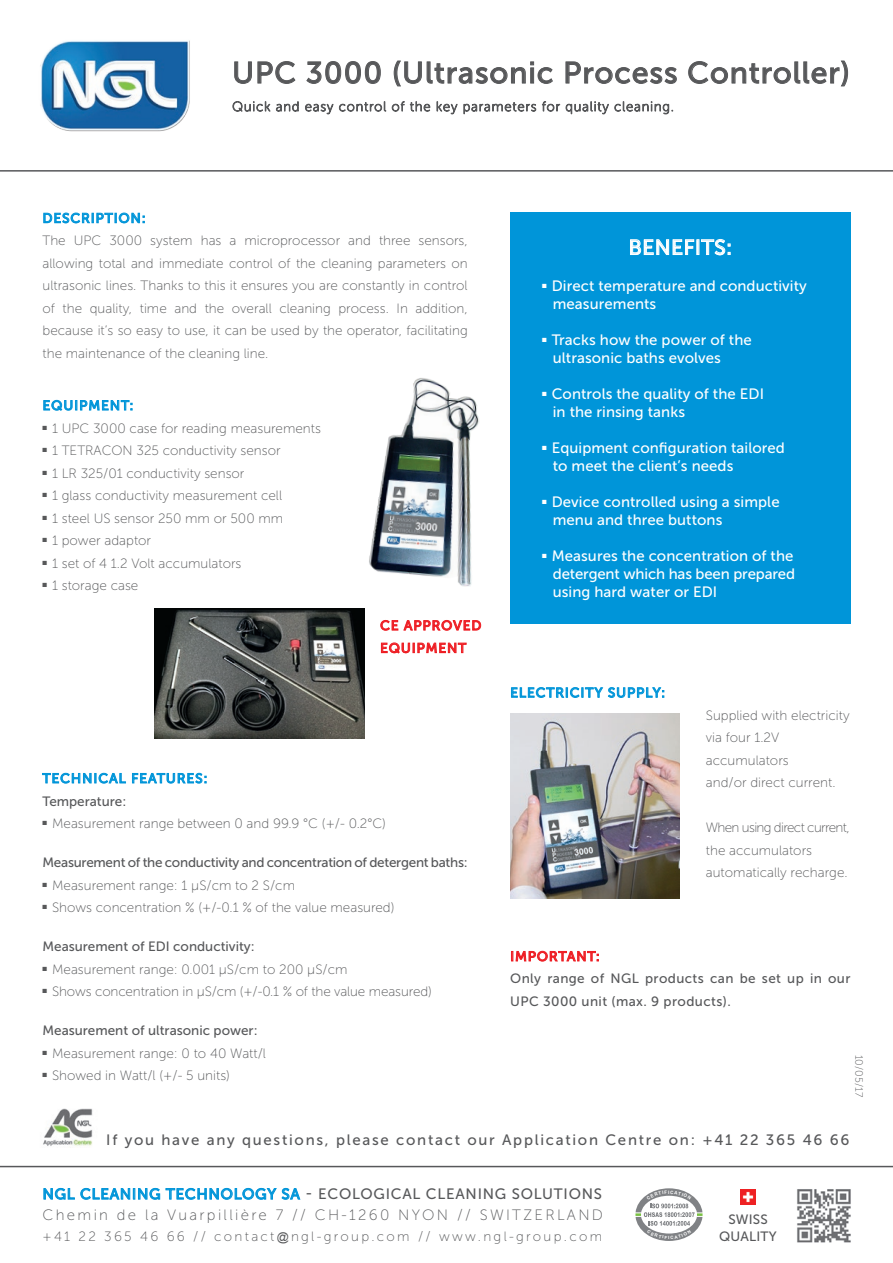
<style>
.page{position:relative;width:893px;height:1263px;background:#fff}
.page>*{position:absolute;margin:0;border:0;box-sizing:border-box;transform-origin:0 0}
.t1{font:30px "Museo Sans 500";letter-spacing:.035em;color:#57585a}
.t2{font:21px "Museo Sans 500";letter-spacing:.02em;color:#fff}
.t3{font:15px/18px "Museo Sans 500";letter-spacing:.005em;color:#fff}
.t4{font:15px "Museo Sans 500";letter-spacing:.115em;color:#57585a}
.t5{font:15px "Museo Sans 500";letter-spacing:.05em;color:#57585a}
.t6{font:15px "Museo Sans 100";letter-spacing:.155em;color:#57585a}
.t7{font:13.5px/22.5px "Museo Sans 100";color:#57585a}
.t8{font:13.5px/16.5px "Museo Sans 500";color:#57585a;text-align:center}
.t9{font:13.5px/22.5px "Museo Sans 500";letter-spacing:.03em;color:#57585a}
.t10{font:13.5px "Museo Sans 500";letter-spacing:-.02em;color:#57585a}
.t11{font:13.5px "Museo Sans 500";letter-spacing:.07em;color:#0095d9}
.t12{font:13.5px "Museo Sans 100";letter-spacing:.17em;color:#57585a}
.t13{font:13.5px/22.5px "Museo Sans 500";letter-spacing:.07em;color:#ee1d23}
.t14{font:10.5px "Museo Sans 100";color:#57585a}
.t15{font:6px "Zapf Dingbats ITC";color:#57585a}
.t16{font:6px "Zapf Dingbats ITC";color:#fff}
.s1{color:#0095d9}
.s2{font-family:"Arial";font-size:12px}
</style>
<div class="page">
<img style="left:43px;top:1108px;width:50px;height:38px">
<img style="left:40px;top:40px;width:150px;height:92px">
<svg style="left:44px;top:1188px;width:116px;height:12px"></svg>
<svg style="left:166px;top:1188px;width:134px;height:12px"></svg>
<img style="left:797px;top:1189px;width:54px;height:54px">
<img style="left:740px;top:1189px;width:16px;height:16px">
<hr style="left:0;top:170px;width:893px;height:2px;background:#57585a">
<hr style="left:0;top:1166px;width:893px;height:1px;background:#57585a">
<div style="left:510px;top:213px;width:340px;height:411px;background:#0095d9"></div>
<svg style="left:234px;top:61px;width:62px;height:23px"></svg>
<svg style="left:306px;top:61px;width:75px;height:23px"></svg>
<svg style="left:393px;top:60px;width:160px;height:27px"></svg>
<svg style="left:565px;top:61px;width:112px;height:23px"></svg>
<svg style="left:688px;top:60px;width:160px;height:27px"></svg>
<svg style="left:511px;top:687px;width:153px;height:11px"></svg>
<svg style="left:43px;top:399px;width:90px;height:12px"></svg>
<svg style="left:42px;top:772px;width:84px;height:12px"></svg>
<svg style="left:132px;top:772px;width:75px;height:12px"></svg>
<svg style="left:630px;top:239px;width:64px;height:16px"></svg>
<svg style="left:701px;top:239px;width:30px;height:17px"></svg>
<svg style="left:380px;top:620px;width:101px;height:11px"></svg>
<svg style="left:381px;top:642px;width:86px;height:12px"></svg>
<svg style="left:232px;top:101px;width:67px;height:11px"></svg>
<svg style="left:305px;top:101px;width:368px;height:14px"></svg>
<svg style="left:43px;top:212px;width:102px;height:12px"></svg>
<img style="left:369px;top:378px;width:103px;height:209px">
<img style="left:510px;top:714px;width:169px;height:184px">
<img style="left:154px;top:608px;width:211px;height:130px">
<svg style="left:511px;top:950px;width:88px;height:12px"></svg>
<svg style="left:635px;top:1188px;width:67px;height:53px"></svg>
<h1 class="t1" style="left:232px;top:56px;width:619px">UPC 3000 (Ultrasonic Process Controller)</h1>
<p class="t11" style="left:43px;top:211px;width:105px">DESCRIPTION:</p>
<p class="t7" style="left:43px;top:229px;width:427px;text-align:justify">The UPC 3000 system has a microprocessor and three sensors, allowing total and immediate control of the cleaning parameters on ultrasonic lines. Thanks to this it ensures you are constantly in control of the quality, time and the overall cleaning process. In addition, because it’s so easy to use, it can be used by the operator, facilitating the maintenance of the cleaning line.</p>
<p class="t11" style="left:43px;top:398px;width:92px">EQUIPMENT:</p>
<p class="t15" style="left:43px;top:425px;width:6px">■</p>
<p class="t7" style="left:52px;top:417px;width:270px">1 UPC 3000 case for reading measurements</p>
<p class="t15" style="left:43px;top:447px;width:6px">■</p>
<p class="t7" style="left:52px;top:439px;width:230px">1 TETRACON 325 conductivity sensor</p>
<p class="t15" style="left:43px;top:470px;width:6px">■</p>
<p class="t7" style="left:52px;top:462px;width:194px">1 LR 325/01 conductivity sensor</p>
<p class="t15" style="left:43px;top:492px;width:6px">■</p>
<p class="t7" style="left:52px;top:484px;width:232px">1 glass conductivity measurement cell</p>
<p class="t15" style="left:43px;top:515px;width:6px">■</p>
<p class="t7" style="left:52px;top:507px;width:233px">1 steel US sensor 250 mm or 500 mm</p>
<p class="t15" style="left:43px;top:537px;width:6px">■</p>
<p class="t7" style="left:52px;top:529px;width:101px">1 power adaptor</p>
<p class="t15" style="left:43px;top:560px;width:6px">■</p>
<p class="t7" style="left:52px;top:552px;width:191px">1 set of 4 1.2 Volt accumulators</p>
<p class="t15" style="left:43px;top:582px;width:6px">■</p>
<p class="t7" style="left:52px;top:574px;width:88px">1 storage case</p>
<p class="t13" style="left:380px;top:614px;width:103px">CE APPROVED<br>EQUIPMENT</p>
<p class="t11" style="left:43px;top:771px;width:166px">TECHNICAL FEATURES:</p>
<p class="t8" style="left:43px;top:793px;width:85px">Temperature:</p>
<p class="t15" style="left:43px;top:820px;width:6px">■</p>
<p class="t7" style="left:52px;top:812px;width:335px">Measurement range between 0 and 99.9 °C (+/- 0.2°C)</p>
<p class="t10" style="left:43px;top:855px;width:427px">Measurement of the conductivity and concentration of detergent baths:</p>
<p class="t15" style="left:43px;top:882px;width:6px">■</p>
<p class="t7" style="left:52px;top:874px;width:244px">Measurement range: 1 μS/cm to 2 S/cm</p>
<p class="t15" style="left:43px;top:904px;width:6px">■</p>
<p class="t7" style="left:52px;top:896px;width:344px">Shows concentration % (+/-0.1 % of the value measured)</p>
<p class="t8" style="left:43px;top:938px;width:214px">Measurement of EDI conductivity:</p>
<p class="t15" style="left:43px;top:966px;width:6px">■</p>
<p class="t7" style="left:52px;top:958px;width:297px">Measurement range: 0.001 μS/cm to 200 μS/cm</p>
<p class="t15" style="left:43px;top:988px;width:6px">■</p>
<p class="t7" style="left:52px;top:980px;width:381px">Shows concentration in μS/cm (+/-0.1 % of the value measured)</p>
<p class="t8" style="left:43px;top:1022px;width:217px">Measurement of ultrasonic power:</p>
<p class="t15" style="left:43px;top:1050px;width:6px">■</p>
<p class="t7" style="left:52px;top:1042px;width:215px">Measurement range: 0 to 40 Watt/l</p>
<p class="t15" style="left:43px;top:1072px;width:6px">■</p>
<p class="t7" style="left:52px;top:1064px;width:179px">Showed in Watt/l (+/- 5 units)</p>
<h2 class="t2" style="left:629px;top:236px;width:105px">BENEFITS:</h2>
<p class="t16" style="left:542px;top:283px;width:6px">■</p>
<p class="t3" style="left:552px;top:276px;width:257px">Direct temperature and conductivity measurements</p>
<p class="t16" style="left:542px;top:337px;width:6px">■</p>
<p class="t3" style="left:552px;top:330px;width:202px">Tracks how the power of the ultrasonic baths evolves</p>
<p class="t16" style="left:542px;top:391px;width:6px">■</p>
<p class="t3" style="left:552px;top:384px;width:214px">Controls the quality of the EDI in the rinsing tanks</p>
<p class="t16" style="left:542px;top:445px;width:6px">■</p>
<p class="t3" style="left:552px;top:438px;width:235px">Equipment configuration tailored to meet the client’s needs</p>
<p class="t16" style="left:542px;top:499px;width:6px">■</p>
<p class="t3" style="left:552px;top:492px;width:229px">Device controlled using a simple menu and three buttons</p>
<p class="t16" style="left:542px;top:553px;width:6px">■</p>
<p class="t3" style="left:552px;top:546px;width:245px;text-align:justify">Measures the concentration of the detergent which has been prepared using hard water or EDI</p>
<p class="t11" style="left:510px;top:685px;width:156px">ELECTRICITY SUPPLY:</p>
<p class="t7" style="left:706px;top:704px;width:145px">Supplied with electricity via four 1.2V accumulators<br>and/or direct current.</p>
<p class="t7" style="left:706px;top:817px;width:145px">When using direct current, the accumulators automatically recharge.</p>
<p class="t13" style="left:510px;top:945px;width:91px">IMPORTANT:</p>
<p class="t9" style="left:510px;top:968px;width:342px">Only range of NGL products can be set up in our<br>UPC 3000 unit (max. 9 products).</p>
<p class="t14" style="left:864px;top:1054px;width:45px;rotate:90deg">10/05/17</p>
<p class="t4" style="left:106px;top:1131px;width:745px">If you have any questions, please contact our Application Centre on: +41 22 365 46 66</p>
<p class="t5" style="left:43px;top:1186px;width:561px"><span class="s1">NGL CLEANING TECHNOLOGY SA</span> - ECOLOGICAL CLEANING SOLUTIONS</p>
<p class="t6" style="left:43px;top:1207px;width:562px">Chemin de la Vuarpillière 7 // CH-1260 NYON // SWITZERLAND</p>
<p class="t12" style="left:43px;top:1229px;width:561px">+41 22 365 46 66 // contact<span class="s2">@</span>ngl-group.com // www.ngl-group.com</p>
<p class="t8" style="left:719px;top:1211px;width:59px">SWISS<br>QUALITY</p>
</div>
